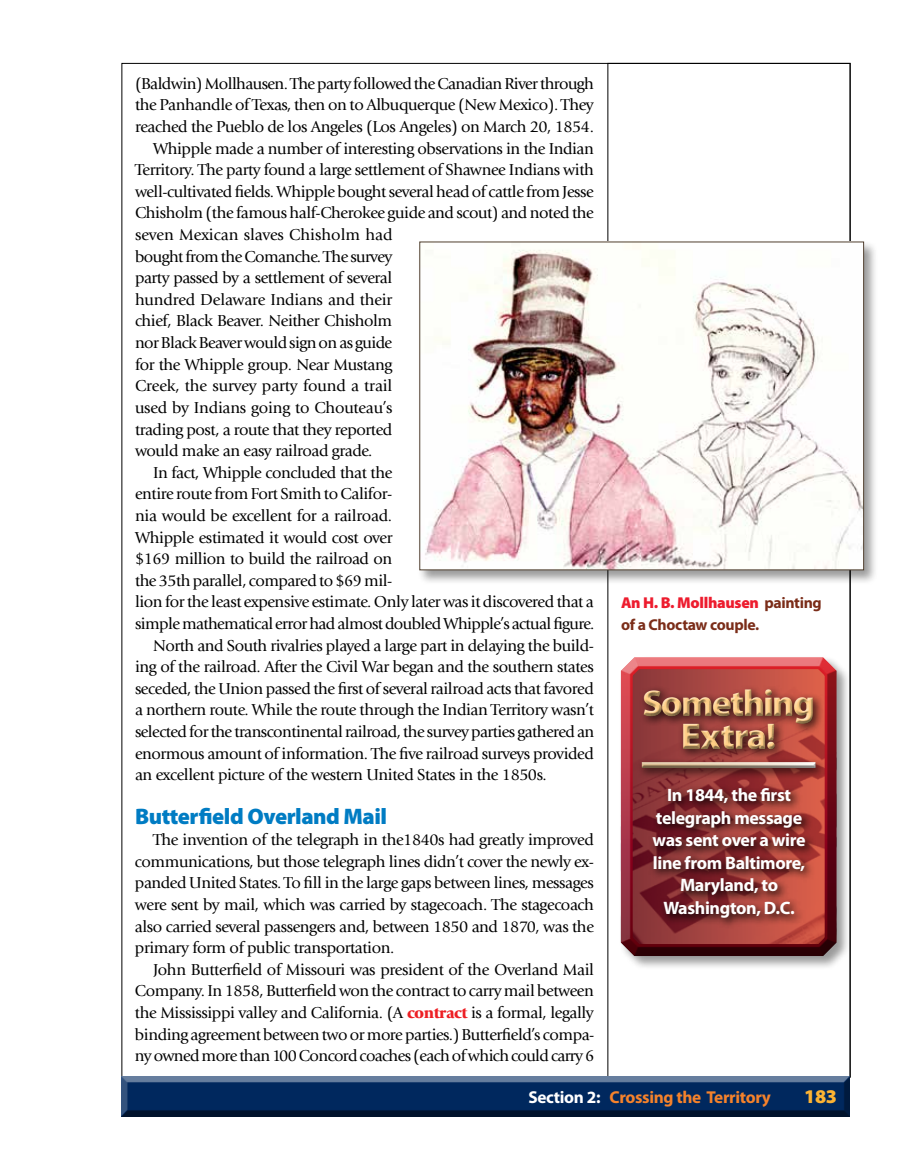
<style>
.page{position:relative;width:918px;height:1175px;background:#fff}
.page>*{position:absolute;margin:0;border:0;box-sizing:border-box;transform-origin:0 0}
.t1{font:900 37.5px/33px "Myriad Pro";letter-spacing:-.05em;color:#ffcf86;text-align:center}
.t2{font:900 22.5px "Myriad Pro";letter-spacing:-.02em;color:#007cc3}
.t3{font:900 19.5px "Myriad Pro";color:#fcb333}
.t4{font:700 18px/22.5px "Myriad Pro";letter-spacing:-.02em;color:#fff;text-align:center}
.t5{font:700 17.25px "Myriad Pro";letter-spacing:-.02em;color:#f5822b}
.t6{font:16.5px/21.6px "Giovanni";letter-spacing:-.025em;color:#000;text-align:justify}
.t7{font:16.5px "Giovanni";letter-spacing:-.005em;color:#000}
.t8{font:700 15.75px/21.6px "Myriad Pro";letter-spacing:-.02em;color:#7b2d19}
.s1{font-weight:900;color:#ed1f24}
.s2{font-weight:900;color:#ed1c2e}
.s3{color:#fff}
</style>
<div class="page">
<div style="left:120px;top:1074px;width:732px;height:43px;background:#000;opacity:.75"></div>
<div style="left:619px;top:655px;width:232px;height:315px;background:#000;opacity:.4"></div>
<div style="left:619px;top:656px;width:219px;height:287px;background:#fff;opacity:.75"></div>
<div style="left:619px;top:668px;width:219px;height:289px;background:#000;opacity:.75"></div>
<div style="left:637px;top:684px;width:190px;height:95px;background:#000;opacity:.75"></div>
<div style="left:638px;top:686px;width:181px;height:83px;background:#fff;opacity:.75"></div>
<div style="left:638px;top:688px;width:181px;height:83px;background:#000;opacity:.75"></div>
<svg style="left:649px;top:784px;width:167px;height:144px;background:#812e2d"></svg>
<div style="left:418px;top:240px;width:461px;height:345px;background:#000;opacity:.4"></div>
<img style="left:421px;top:244px;width:441px;height:324px">
<div style="left:419px;top:242px;width:445px;height:328px;border:1px solid #4f3e2e"></div>
<p class="t6" style="left:135px;top:73px;width:461px">(Baldwin) Mollhausen. The party followed the Canadian River through</p>
<p class="t6" style="left:135px;top:94px;width:460px">the Panhandle of Texas, then on to Albuquerque (New Mexico). They</p>
<p class="t6" style="left:135px;top:116px;width:460px">reached the Pueblo de los Angeles (Los Angeles) on March 20, 1854.</p>
<p class="t6" style="left:153px;top:138px;width:442px">Whipple made a number of interesting observations in the Indian</p>
<p class="t6" style="left:135px;top:159px;width:460px">Territory. The party found a large settlement of Shawnee Indians with</p>
<p class="t6" style="left:135px;top:181px;width:460px">well-cultivated fields. Whipple bought several head of cattle from Jesse</p>
<p class="t6" style="left:135px;top:202px;width:460px">Chisholm (the famous half-Cherokee guide and scout) and noted the</p>
<p class="t7" style="left:135px;top:225px;width:259px">seven Mexican slaves Chisholm had</p>
<p class="t6" style="left:135px;top:246px;width:259px">bought from the Comanche. The survey</p>
<p class="t6" style="left:135px;top:267px;width:259px">party passed by a settlement of several</p>
<p class="t6" style="left:135px;top:289px;width:259px">hundred Delaware Indians and their</p>
<p class="t6" style="left:135px;top:310px;width:259px">chief, Black Beaver. Neither Chisholm</p>
<p class="t6" style="left:135px;top:332px;width:259px">nor Black Beaver would sign on as guide</p>
<p class="t6" style="left:135px;top:354px;width:259px">for the Whipple group. Near Mustang</p>
<p class="t7" style="left:135px;top:376px;width:259px">Creek, the survey party found a trail</p>
<p class="t6" style="left:135px;top:397px;width:259px">used by Indians going to Chouteau’s</p>
<p class="t6" style="left:135px;top:418px;width:259px">trading post, a route that they reported</p>
<p class="t6" style="left:135px;top:440px;width:239px">would make an easy railroad grade.</p>
<p class="t6" style="left:153px;top:462px;width:241px">In fact, Whipple concluded that the</p>
<p class="t6" style="left:135px;top:483px;width:259px">entire route from Fort Smith to Califor-</p>
<p class="t6" style="left:135px;top:505px;width:259px">nia would be excellent for a railroad.</p>
<p class="t6" style="left:135px;top:526px;width:259px">Whipple estimated it would cost over</p>
<p class="t6" style="left:135px;top:548px;width:259px">$169 million to build the railroad on</p>
<p class="t6" style="left:135px;top:570px;width:259px">the 35th parallel, compared to $69 mil-</p>
<p class="t6" style="left:135px;top:591px;width:460px">lion for the least expensive estimate. Only later was it discovered that a</p>
<p class="t6" style="left:135px;top:613px;width:461px">simple mathematical error had almost doubled Whipple’s actual figure.</p>
<p class="t6" style="left:153px;top:634px;width:442px">North and South rivalries played a large part in delaying the build-</p>
<p class="t6" style="left:135px;top:656px;width:460px">ing of the railroad. After the Civil War began and the southern states</p>
<p class="t6" style="left:135px;top:678px;width:460px">seceded, the Union passed the first of several railroad acts that favored</p>
<p class="t6" style="left:135px;top:699px;width:460px">a northern route. While the route through the Indian Territory wasn’t</p>
<p class="t6" style="left:135px;top:721px;width:461px">selected for the transcontinental railroad, the survey parties gathered an</p>
<p class="t6" style="left:135px;top:742px;width:460px">enormous amount of information. The five railroad surveys provided</p>
<p class="t6" style="left:135px;top:764px;width:413px">an excellent picture of the western United States in the 1850s.</p>
<h2 class="t2" style="left:135px;top:801px;width:254px">Butterfield Overland Mail</h2>
<p class="t6" style="left:135px;top:829px;width:460px;text-indent:18px">The invention of the telegraph in the1840s had greatly improved communications, but those telegraph lines didn’t cover the newly ex&shy;panded United States. To fill in the large gaps between lines, messages were sent by mail, which was carried by stagecoach. The stagecoach also carried several passengers and, between 1850 and 1870, was the primary form of public transportation.</p>
<p class="t6" style="left:135px;top:958px;width:461px;text-indent:18px">John Butterfield of Missouri was president of the Overland Mail Company. In 1858, Butterfield won the contract to carry mail between the Mississippi valley and California. (A <span class="s1">contract</span> is a formal, legally binding agreement between two or more parties.) Butterfield’s compa&shy;ny owned more than 100 Concord coaches (each of which could carry 6</p>
<p class="t8" style="left:621px;top:591px;width:202px"><span class="s2">An H. B. Mollhausen</span> painting of a Choctaw couple.</p>
<h1 class="t1" style="left:642px;top:685px;width:174px">Something<br>Extra!</h1>
<p class="t4" style="left:653px;top:783px;width:155px">In 1844, the first telegraph message was sent over a wire line from Baltimore,<br>Maryland, to<br>Washington, D.C.</p>
<p class="t5" style="left:528px;top:1085px;width:244px"><span class="s3">Section 2:</span> Crossing the Territory</p>
<p class="t3" style="left:804px;top:1083px;width:34px">183</p>
</div>
